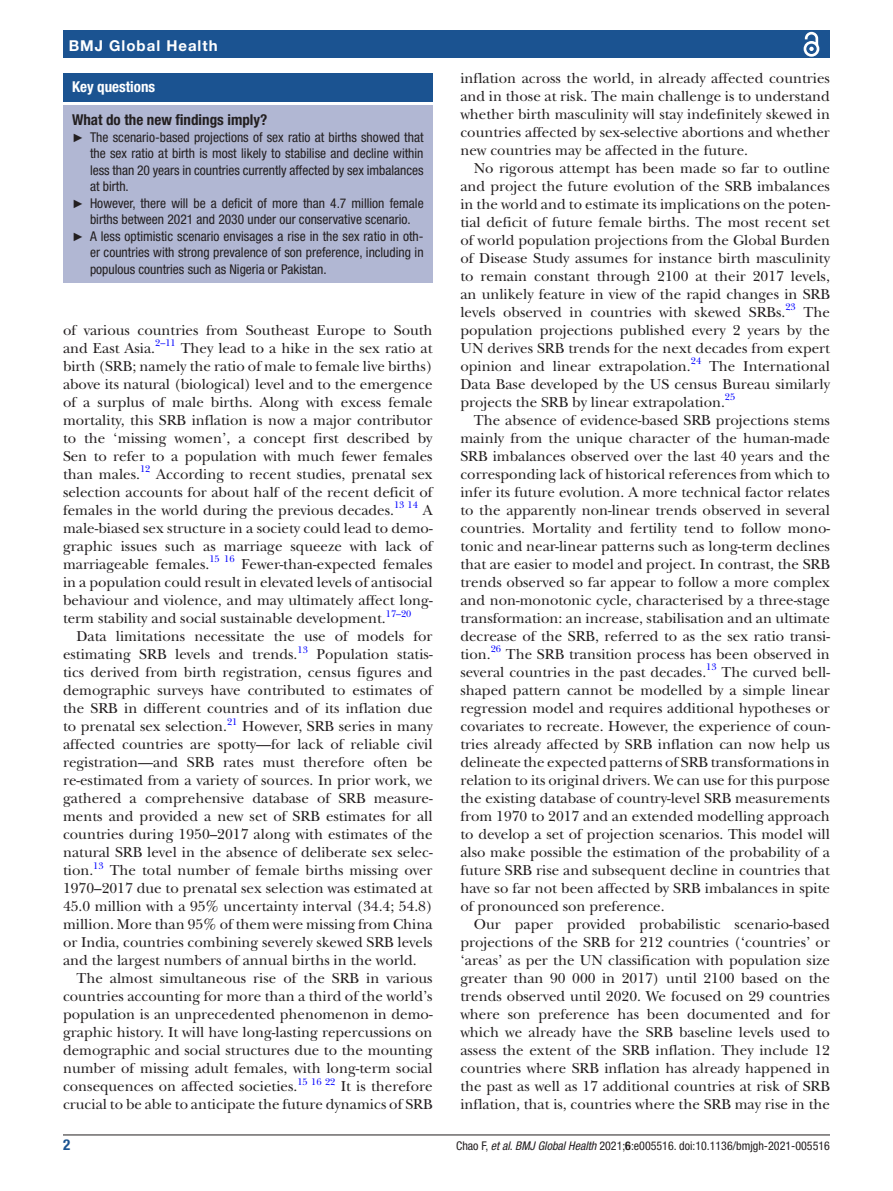
<style>
.page{position:relative;width:893px;height:1191px;background:#fff}
.page>*{position:absolute;margin:0;border:0;box-sizing:border-box;transform-origin:0 0}
.t1{font:15px/18px "New Baskerville";color:#231f20;text-align:justify}
.t2{font:700 condensed 15px "Helvetica Neue LT Std";color:#231f20}
.t3{font:700 15px "Helvetica Neue LT Std";letter-spacing:.065em;color:#fff}
.t4{font:700 condensed 15px "Helvetica Neue LT Std";color:#fff}
.t5{font:700 condensed 15px "Helvetica Neue LT Std";color:#1b5391}
.t6{font:condensed 13.5px "Helvetica Neue LT Std";color:#231f20}
.t7{font:condensed 12px "Helvetica Neue LT Std";color:#231f20}
.t8{font:9.9px "New Baskerville";color:#00f}
.s1{font-family:"Arial";font-stretch:normal;font-size:12px}
.s2{font-style:italic}
.s3{font-weight:700}
</style>
<div class="page">
<hr style="left:63px;top:1134px;width:767px;height:1px;background:#231f20">
<div style="left:63px;top:31px;width:767px;height:27px;background:#1b5391"></div>
<svg style="left:803px;top:31px;width:17px;height:26px"></svg>
<div style="left:63px;top:73px;width:370px;height:28px;background:#1b5391"></div>
<div style="left:63px;top:106px;width:370px;height:177px;background:#b1b7d3"></div>
<p class="t3" style="left:69px;top:36px;width:150px">BMJ Global Health</p>
<p class="t4" style="left:72px;top:78px;width:85px">Key questions</p>
<p class="t2" style="left:72px;top:111px;width:197px">What do the new findings imply?</p>
<p class="t6" style="left:72px;top:129px;width:353px"><span class="s1">►</span> The scenario-based projections of sex ratio at births showed that</p>
<p class="t6" style="left:90px;top:146px;width:335px">the sex ratio at birth is most likely to stabilise and decline within</p>
<p class="t6" style="left:90px;top:162px;width:335px">less than 20 years in countries currently affected by sex imbalances</p>
<p class="t6" style="left:90px;top:179px;width:40px">at birth.</p>
<p class="t6" style="left:72px;top:195px;width:353px"><span class="s1">►</span> However, there will be a deficit of more than 4.7 million female</p>
<p class="t6" style="left:90px;top:212px;width:322px">births between 2021 and 2030 under our conservative scenario.</p>
<p class="t6" style="left:72px;top:228px;width:353px"><span class="s1">►</span> A less optimistic scenario envisages a rise in the sex ratio in oth-</p>
<p class="t6" style="left:90px;top:245px;width:335px">er countries with strong prevalence of son preference, including in</p>
<p class="t6" style="left:90px;top:261px;width:238px">populous countries such as Nigeria or Pakistan.</p>
<p class="t1" style="left:63px;top:321px;width:371px">of various countries from Southeast Europe to South and East Asia.</p>
<p class="t8" style="left:155px;top:337px;width:22px">2–11</p>
<p class="t1" style="left:63px;top:339px;width:371px;text-indent:118px">They lead to a hike in the sex ratio at birth (SRB; namely the ratio of male to female live births) above its natural (biological) level and to the emergence of a surplus of male births. Along with excess female mortality, this SRB inflation is now a major contributor to the ‘missing women’, a concept first described by Sen to refer to a population with much fewer females than males.</p>
<p class="t8" style="left:140px;top:463px;width:12px">12</p>
<p class="t1" style="left:63px;top:465px;width:371px;text-indent:93px">According to recent studies, prenatal sex selection accounts for about half of the recent deficit of females in the world during the previous decades.</p>
<p class="t8" style="left:394px;top:499px;width:25px">13 14</p>
<p class="t1" style="left:63px;top:501px;width:371px;text-indent:360px">A male-biased sex structure in a society could lead to demo&shy;graphic issues such as marriage squeeze with lack of marriageable females.</p>
<p class="t8" style="left:209px;top:553px;width:27px">15 16</p>
<p class="t1" style="left:63px;top:555px;width:371px;text-indent:178px">Fewer-than-expected females in a population could result in elevated levels of antisocial behaviour and violence, and may ultimately affect long&shy;term stability and social sustainable development.</p>
<p class="t8" style="left:386px;top:607px;width:27px">17–20</p>
<p class="t1" style="left:63px;top:627px;width:371px;text-indent:14px">Data limitations necessitate the use of models for estimating SRB levels and trends.</p>
<p class="t8" style="left:297px;top:643px;width:12px">13</p>
<p class="t1" style="left:63px;top:645px;width:371px;text-indent:253px">Population statis&shy;tics derived from birth registration, census figures and demographic surveys have contributed to estimates of the SRB in different countries and of its inflation due to prenatal sex selection.</p>
<p class="t8" style="left:227px;top:715px;width:12px">21</p>
<p class="t1" style="left:63px;top:717px;width:371px;text-indent:179px">However, SRB series in many affected countries are spotty—for lack of reliable civil registration—and SRB rates must therefore often be re-estimated from a variety of sources. In prior work, we gathered a comprehensive database of SRB measure&shy;ments and provided a new set of SRB estimates for all countries during 1950–2017 along with estimates of the natural SRB level in the absence of deliberate sex selec&shy;tion.<sup>13</sup> The total number of female births missing over 1970–2017 due to prenatal sex selection was estimated at 45.0 million with a 95% uncertainty interval (34.4; 54.8) million. More than 95% of them were missing from China or India, countries combining severely skewed SRB levels and the largest numbers of annual births in the world.</p>
<p class="t1" style="left:63px;top:969px;width:371px;text-indent:14px">The almost simultaneous rise of the SRB in various countries accounting for more than a third of the world’s population is an unprecedented phenomenon in demo&shy;graphic history. It will have long-lasting repercussions on demographic and social structures due to the mounting number of missing adult females, with long-term social consequences on affected societies.<sup>15</sup> <sup>16</sup> <sup>22</sup> It is therefore crucial to be able to anticipate the future dynamics of SRB</p>
<p class="t1" style="left:460px;top:69px;width:371px">inflation across the world, in already affected countries and in those at risk. The main challenge is to understand whether birth masculinity will stay indefinitely skewed in countries affected by sex-selective abortions and whether new countries may be affected in the future.</p>
<p class="t1" style="left:460px;top:159px;width:371px;text-indent:14px">No rigorous attempt has been made so far to outline and project the future evolution of the SRB imbalances in the world and to estimate its implications on the poten&shy;tial deficit of future female births. The most recent set of world population projections from the Global Burden of Disease Study assumes for instance birth masculinity to remain constant through 2100 at their 2017 levels, an unlikely feature in view of the rapid changes in SRB levels observed in countries with skewed SRBs.<sup>23</sup></p>
<p class="t1" style="left:460px;top:303px;width:371px;text-indent:343px">The population projections published every 2 years by the UN derives SRB trends for the next decades from expert opinion and linear extrapolation.</p>
<p class="t8" style="left:691px;top:355px;width:12px">24</p>
<p class="t1" style="left:460px;top:357px;width:371px;text-indent:249px">The International Data Base developed by the US census Bureau similarly projects the SRB by linear extrapolation.</p>
<p class="t8" style="left:725px;top:391px;width:12px">25</p>
<p class="t1" style="left:460px;top:411px;width:371px;text-indent:14px">The absence of evidence-based SRB projections stems mainly from the unique character of the human-made SRB imbalances observed over the last 40 years and the corresponding lack of historical references from which to infer its future evolution. A more technical factor relates to the apparently non-linear trends observed in several countries. Mortality and fertility tend to follow mono&shy;tonic and near-linear patterns such as long-term declines that are easier to model and project. In contrast, the SRB trends observed so far appear to follow a more complex and non-monotonic cycle, characterised by a three-stage transformation: an increase, stabilisation and an ultimate decrease of the SRB, referred to as the sex ratio transi&shy;tion.<sup>26</sup> The SRB transition process has been observed in several countries in the past decades.</p>
<p class="t8" style="left:706px;top:661px;width:12px">13</p>
<p class="t1" style="left:460px;top:663px;width:371px;text-indent:261px">The curved bell&shy;shaped pattern cannot be modelled by a simple linear regression model and requires additional hypotheses or covariates to recreate. However, the experience of coun&shy;tries already affected by SRB inflation can now help us delineate the expected patterns of SRB transformations in relation to its original drivers. We can use for this purpose the existing database of country-level SRB measurements from 1970 to 2017 and an extended modelling approach to develop a set of projection scenarios. This model will also make possible the estimation of the probability of a future SRB rise and subsequent decline in countries that have so far not been affected by SRB imbalances in spite of pronounced son preference.</p>
<p class="t1" style="left:460px;top:915px;width:371px;text-indent:14px">Our paper provided probabilistic scenario-based projections of the SRB for 212 countries (‘countries’ or ‘areas’ as per the UN classification with population size greater than 90 000 in 2017) until 2100 based on the trends observed until 2020. We focused on 29 countries where son preference has been documented and for which we already have the SRB baseline levels used to assess the extent of the SRB inflation. They include 12 countries where SRB inflation has already happened in the past as well as 17 additional countries at risk of SRB inflation, that is, countries where the SRB may rise in the</p>
<p class="t5" style="left:63px;top:1135px;width:9px">2</p>
<p class="t7" style="left:456px;top:1138px;width:375px">Chao F, <span class="s2">et al</span>. <span class="s2">BMJ Global Health</span> 2021;<span class="s3">6</span>:e005516. doi:10.1136/bmjgh-2021-005516</p>
</div>
